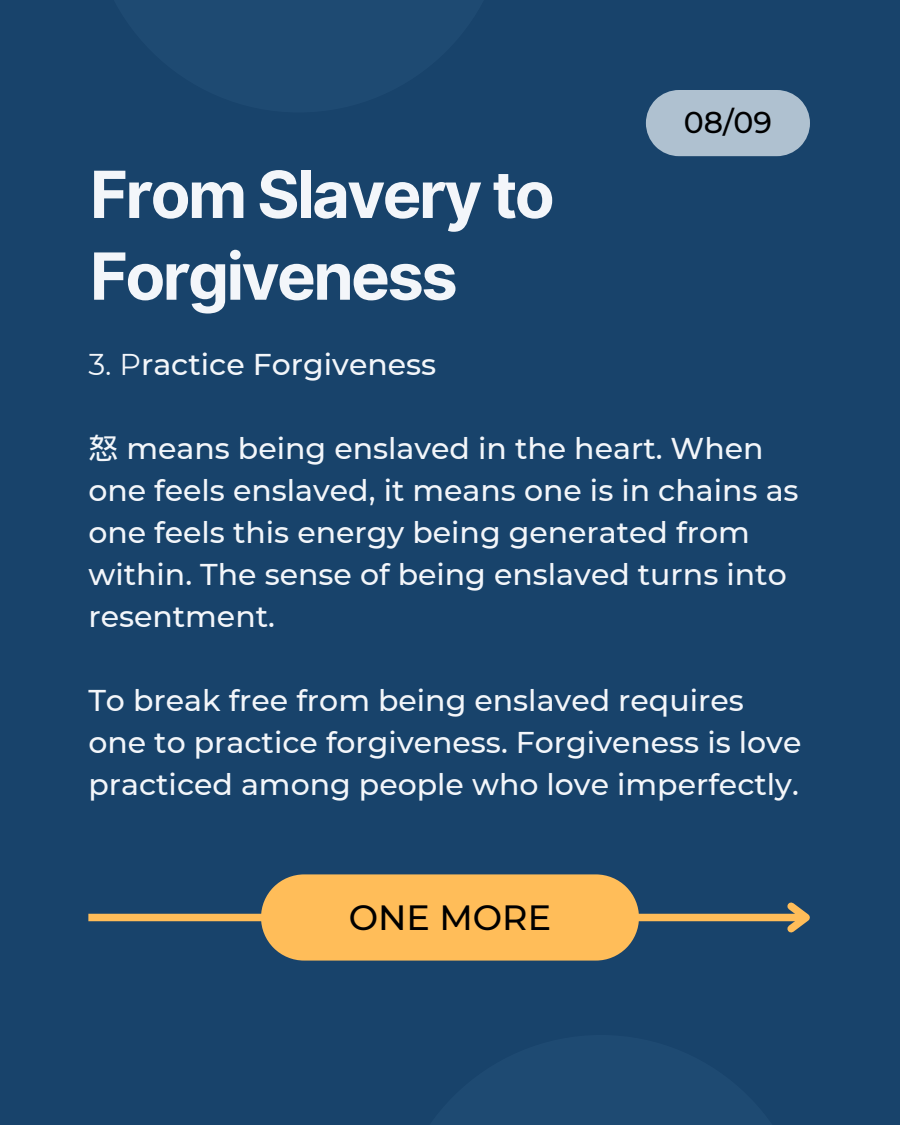
<style>
.page{position:relative;width:900px;height:1125px;background:#18436b}
.page>*{position:absolute;margin:0;border:0;box-sizing:border-box;transform-origin:0 0}
.t1{font:700 65px/81.8px "Inter";letter-spacing:-.04em;color:#f3f6fa}
.t2{font:500 35px "Montserrat";color:#000}
.t3{font:500 30px/42px "Montserrat";color:#f3f6fa}
.t4{font:500 30px "Montserrat";color:#000}
.s1{font-weight:400}
.s2{font-family:"Wen Quan Yi Micro Hei";font-weight:400}
</style>
<div class="page">
<div style="left:90px;top:0;width:418px;height:112px;background:#1e4a72"></div>
<div style="left:392px;top:1035px;width:418px;height:90px;background:#1e4a72"></div>
<svg style="left:646px;top:90px;width:164px;height:66px;background:#a2b6c7"></svg>
<div style="left:88px;top:914px;width:718px;height:7px;background:#ffbd59"></div>
<svg style="left:781px;top:902px;width:29px;height:31px"></svg>
<svg style="left:261px;top:874px;width:378px;height:87px;background:#f1b55a"></svg>
<p class="t1" style="left:90px;top:153px;width:466px">From Slavery to<br>Forgiveness</p>
<p class="t3" style="left:88px;top:343px;width:349px"><span class="s1">3. P</span>ractice Forgiveness</p>
<p class="t4" style="left:684px;top:104px;width:90px">08/09</p>
<p class="t3" style="left:88px;top:427px;width:712px"><span class="s2">怒</span> means being enslaved in the heart. When one feels enslaved, it means one is in chains as one feels this energy being generated from within. The sense of being enslaved turns into resentment.</p>
<p class="t3" style="left:88px;top:679px;width:715px">To break free from being enslaved requires one to practice forgiveness. Forgiveness is love practiced among people who love imperfectly.</p>
<p class="t2" style="left:349px;top:896px;width:204px">ONE MORE</p>
</div>
